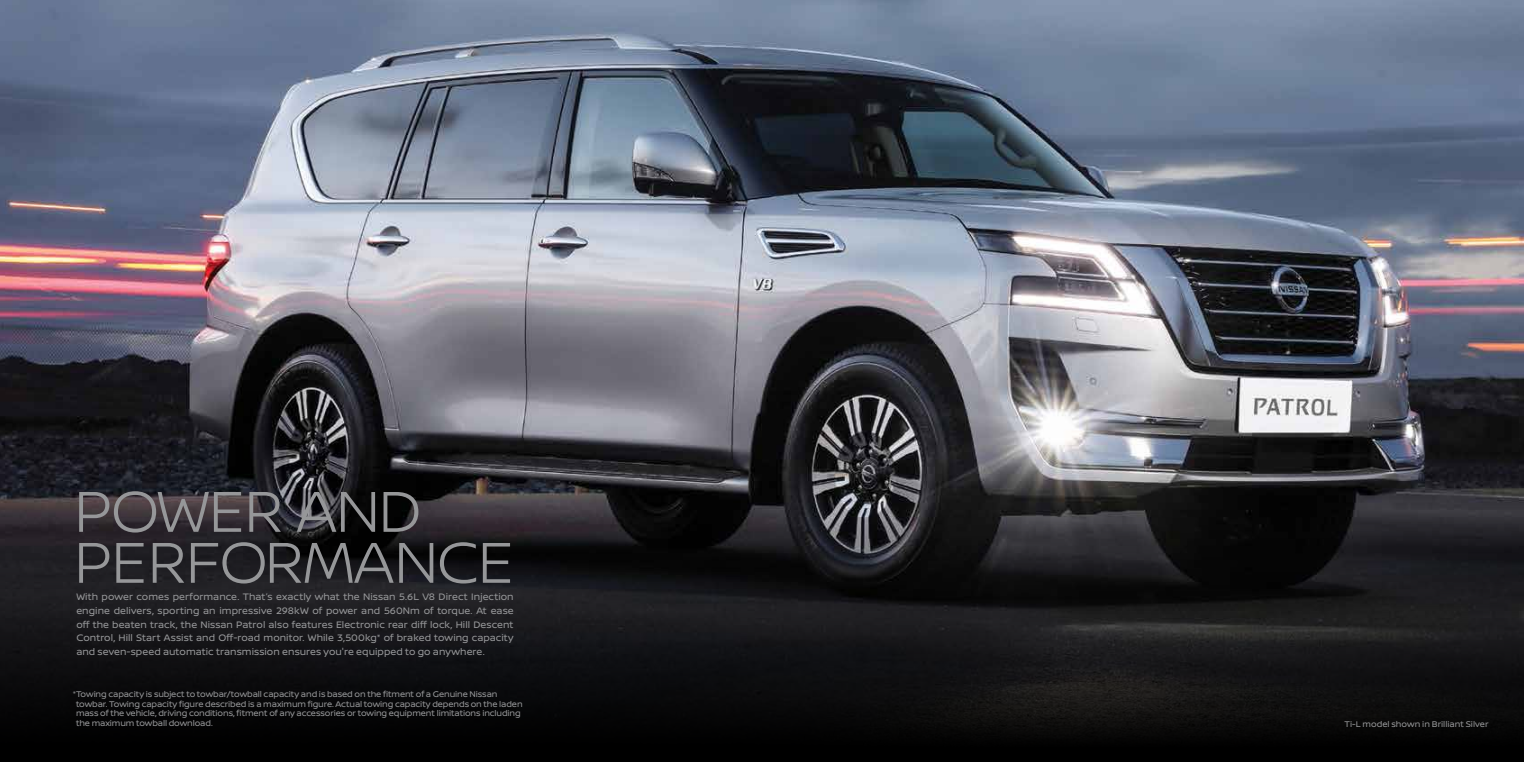
<style>
.page{position:relative;width:1524px;height:762px;background:#fff}
.page>*{position:absolute;margin:0;border:0;box-sizing:border-box;transform-origin:0 0}
.t1{font:300 61.25px/51px "Nissan Brand";letter-spacing:-.015em;color:#969799}
.t2{font:10px/13.8px "Nissan Brand";letter-spacing:.005em;color:#969799;text-align:justify}
.t3{font:8.75px/9.5px "Nissan Brand";letter-spacing:-.01em;color:#969799}
</style>
<div class="page">
<img style="left:0;top:0;width:1524px;height:392px">
<svg style="left:0;top:392px;width:1524px;height:370px;background:#232225"></svg>
<h1 class="t1" style="left:74px;top:483px;width:441px">POWER AND<br>PERFORMANCE</h1>
<p class="t2" style="left:76px;top:589px;width:439px">With power comes performance. That’s exactly what the Nissan 5.6L V8 Direct Injection engine delivers, sporting an impressive 298kW of power and 560Nm of torque. At ease off the beaten track, the Nissan Patrol also features Electronic rear diff lock, Hill Descent Control, Hill Start Assist and Off-road monitor. While 3,500kg* of braked towing capacity and seven-speed automatic transmission ensures you're equipped to go anywhere.</p>
<p class="t3" style="left:76px;top:689px;width:448px;text-indent:-3px">*Towing capacity is subject to towbar/towball capacity and is based on the fitment of a Genuine Nissan towbar. Towing capacity figure described is a maximum figure. Actual towing capacity depends on the laden mass of the vehicle, driving conditions, fitment of any accessories or towing equipment limitations including the maximum towball download.</p>
<p class="t3" style="left:1344px;top:718px;width:145px">Ti-L model shown in Brilliant Silver</p>
</div>
